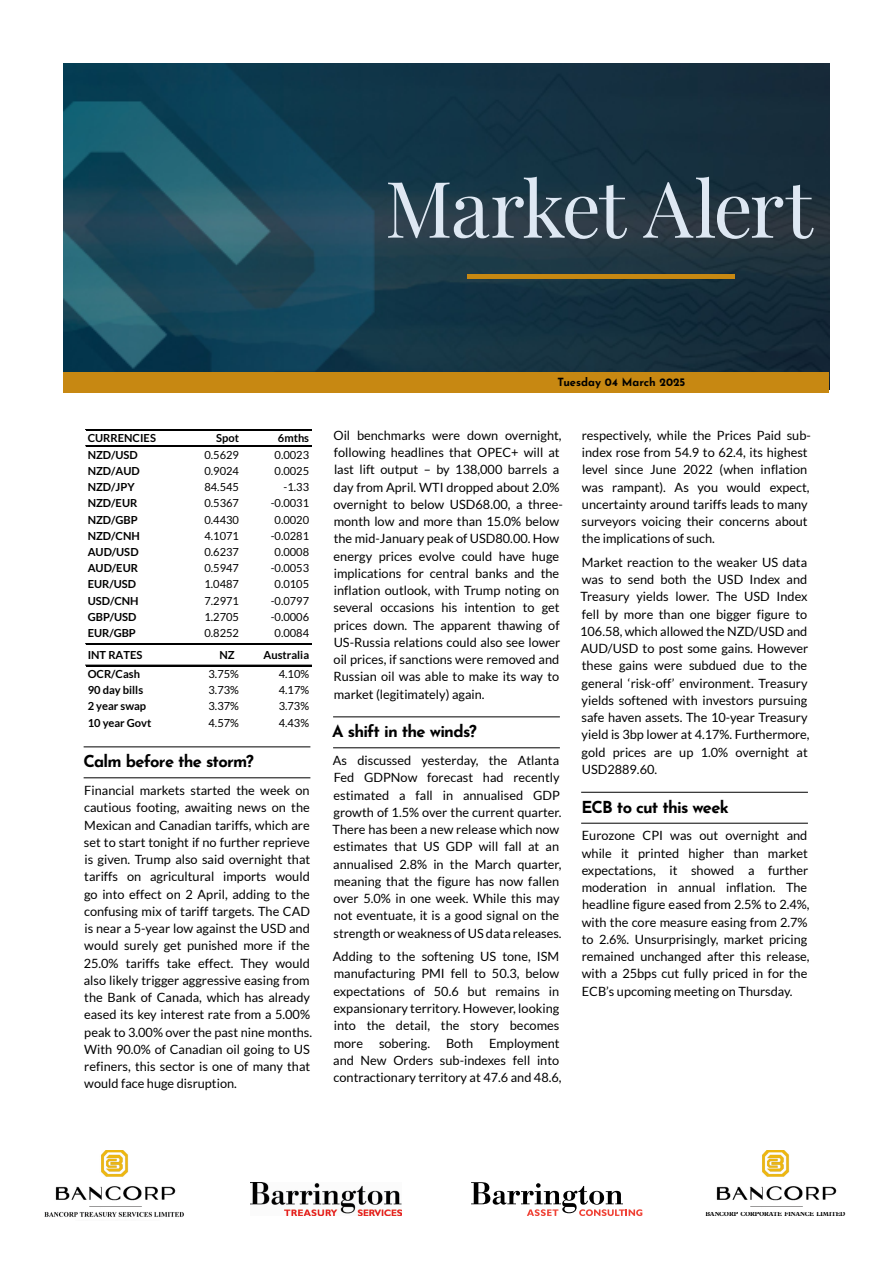
<style>
.page{position:relative;width:893px;height:1263px;background:#fff}
.page>*{position:absolute;margin:0;border:0;box-sizing:border-box;transform-origin:0 0}
.t1{font:78px "Playfair Display";letter-spacing:-.03em;color:#dee8f3}
.t2{font:700 16.5px "Josefin Sans";letter-spacing:-.045em;color:#000}
.t3{font:12.75px/17.2px "Lato";color:#000}
.t4{font:700 11.25px "Josefin Sans";color:#000}
.t5{font:11.1px "Lato";color:#000}
.t6{font:700 11.1px "Lato";color:#000}
.t7{font:700 6.45px "Plantin Std";letter-spacing:-.01em;color:#000;scale:.93 1}
</style>
<div class="page">
<hr style="left:84px;top:746px;width:226px;height:1px;background:#000">
<hr style="left:84px;top:777px;width:226px;height:1px;background:#000">
<hr style="left:86px;top:429px;width:225px;height:2px;background:#000">
<hr style="left:86px;top:445px;width:225px;height:1px;background:#000">
<hr style="left:86px;top:446px;width:225px;height:1px;background:#000">
<hr style="left:86px;top:643px;width:225px;height:1px;background:#000">
<hr style="left:86px;top:644px;width:225px;height:1px;background:#000">
<hr style="left:86px;top:665px;width:225px;height:1px;background:#000">
<hr style="left:333px;top:716px;width:227px;height:1px;background:#000">
<hr style="left:333px;top:747px;width:227px;height:1px;background:#000">
<hr style="left:581px;top:792px;width:227px;height:1px;background:#000">
<hr style="left:581px;top:823px;width:227px;height:1px;background:#000">
<img style="left:44px;top:1150px;width:140px;height:67px">
<img style="left:251px;top:1182px;width:151px;height:33px">
<img style="left:716px;top:1150px;width:121px;height:57px">
<img style="left:64px;top:64px;width:765px;height:308px">
<div style="left:64px;top:372px;width:765px;height:21px;background:#c78812"></div>
<hr style="left:467px;top:275px;width:268px;height:4px;background:#c78812">
<svg style="left:471px;top:1182px;width:171px;height:34px"></svg>
<h1 class="t1" style="left:385px;top:148px;width:429px">Market Alert</h1>
<p class="t6" style="left:88px;top:432px;width:70px">CURRENCIES</p>
<p class="t6" style="left:216px;top:432px;width:24px">Spot</p>
<p class="t6" style="left:278px;top:432px;width:33px">6mths</p>
<p class="t6" style="left:88px;top:448px;width:52px">NZD/USD</p>
<p class="t5" style="left:204px;top:448px;width:36px">0.5629</p>
<p class="t5" style="left:275px;top:448px;width:36px">0.0023</p>
<p class="t6" style="left:88px;top:464px;width:54px">NZD/AUD</p>
<p class="t5" style="left:204px;top:465px;width:36px">0.9024</p>
<p class="t5" style="left:275px;top:465px;width:36px">0.0025</p>
<p class="t6" style="left:88px;top:481px;width:48px">NZD/JPY</p>
<p class="t5" style="left:204px;top:481px;width:36px">84.545</p>
<p class="t5" style="left:284px;top:481px;width:27px">-1.33</p>
<p class="t6" style="left:88px;top:497px;width:51px">NZD/EUR</p>
<p class="t5" style="left:204px;top:497px;width:36px">0.5367</p>
<p class="t5" style="left:271px;top:497px;width:40px">-0.0031</p>
<p class="t6" style="left:88px;top:513px;width:52px">NZD/GBP</p>
<p class="t5" style="left:204px;top:513px;width:36px">0.4430</p>
<p class="t5" style="left:275px;top:513px;width:36px">0.0020</p>
<p class="t6" style="left:88px;top:529px;width:54px">NZD/CNH</p>
<p class="t5" style="left:204px;top:529px;width:36px">4.1071</p>
<p class="t5" style="left:271px;top:529px;width:40px">-0.0281</p>
<p class="t6" style="left:88px;top:545px;width:52px">AUD/USD</p>
<p class="t5" style="left:204px;top:546px;width:36px">0.6237</p>
<p class="t5" style="left:275px;top:546px;width:36px">0.0008</p>
<p class="t6" style="left:88px;top:562px;width:52px">AUD/EUR</p>
<p class="t5" style="left:204px;top:562px;width:36px">0.5947</p>
<p class="t5" style="left:271px;top:562px;width:40px">-0.0053</p>
<p class="t6" style="left:88px;top:578px;width:50px">EUR/USD</p>
<p class="t5" style="left:204px;top:578px;width:36px">1.0487</p>
<p class="t5" style="left:275px;top:578px;width:36px">0.0105</p>
<p class="t6" style="left:88px;top:594px;width:52px">USD/CNH</p>
<p class="t5" style="left:204px;top:594px;width:36px">7.2971</p>
<p class="t5" style="left:271px;top:594px;width:40px">-0.0797</p>
<p class="t6" style="left:88px;top:610px;width:50px">GBP/USD</p>
<p class="t5" style="left:204px;top:611px;width:36px">1.2705</p>
<p class="t5" style="left:271px;top:611px;width:40px">-0.0006</p>
<p class="t6" style="left:88px;top:627px;width:50px">EUR/GBP</p>
<p class="t5" style="left:204px;top:627px;width:36px">0.8252</p>
<p class="t5" style="left:275px;top:627px;width:36px">0.0084</p>
<p class="t6" style="left:88px;top:649px;width:56px">INT RATES</p>
<p class="t6" style="left:219px;top:649px;width:17px">NZ</p>
<p class="t6" style="left:264px;top:649px;width:47px">Australia</p>
<p class="t6" style="left:88px;top:668px;width:54px">OCR/Cash</p>
<p class="t5" style="left:209px;top:668px;width:32px">3.75%</p>
<p class="t5" style="left:279px;top:668px;width:32px">4.10%</p>
<p class="t6" style="left:88px;top:684px;width:57px">90 day bills</p>
<p class="t5" style="left:209px;top:684px;width:32px">3.73%</p>
<p class="t5" style="left:279px;top:684px;width:32px">4.17%</p>
<p class="t6" style="left:88px;top:700px;width:60px">2 year swap</p>
<p class="t5" style="left:209px;top:700px;width:32px">3.37%</p>
<p class="t5" style="left:279px;top:700px;width:32px">3.73%</p>
<p class="t6" style="left:88px;top:716px;width:65px">10 year Govt</p>
<p class="t5" style="left:209px;top:716px;width:32px">4.57%</p>
<p class="t5" style="left:279px;top:716px;width:32px">4.43%</p>
<p class="t2" style="left:84px;top:747px;width:172px">Calm before the storm?</p>
<p class="t3" style="left:84px;top:782px;width:230px">Financial markets started the week on cautious footing, awaiting news on the Mexican and Canadian tariffs, which are set to start tonight if no further reprieve is given. Trump also said overnight that tariffs on agricultural imports would go into effect on 2 April, adding to the confusing mix of tariff targets. The CAD is near a 5-year low against the USD and would surely get punished more if the 25.0% tariffs take effect. They would also likely trigger aggressive easing from the Bank of Canada, which has already eased its key interest rate from a 5.00% peak to 3.00% over the past nine months.<br>With 90.0% of Canadian oil going to US refiners, this sector is one of many that would face huge disruption.</p>
<p class="t4" style="left:557px;top:372px;width:129px">Tuesday 04 March 2025</p>
<p class="t3" style="left:333px;top:426px;width:231px">Oil benchmarks were down overnight, following headlines that OPEC+ will at last lift output – by 138,000 barrels a day from April. WTI dropped about 2.0% overnight to below USD68.00, a three&shy;month low and more than 15.0% below the mid-January peak of USD80.00. How energy prices evolve could have huge implications for central banks and the inflation outlook, with Trump noting on several occasions his intention to get prices down. The apparent thawing of US-Russia relations could also see lower oil prices, if sanctions were removed and Russian oil was able to make its way to market (legitimately) again.</p>
<p class="t2" style="left:332px;top:717px;width:146px">A shift in the winds?</p>
<p class="t3" style="left:333px;top:752px;width:231px">As discussed yesterday, the Atlanta Fed GDPNow forecast had recently estimated a fall in annualised GDP growth of 1.5% over the current quarter.<br>There has been a new release which now estimates that US GDP will fall at an annualised 2.8% in the March quarter, meaning that the figure has now fallen over 5.0% in one week. While this may not eventuate, it is a good signal on the strength or weakness of US data releases.</p>
<p class="t3" style="left:333px;top:948px;width:230px">Adding to the softening US tone, ISM manufacturing PMI fell to 50.3, below expectations of 50.6 but remains in expansionary territory. However, looking into the detail, the story becomes more sobering. Both Employment and New Orders sub-indexes fell into contractionary territory at 47.6 and 48.6,</p>
<p class="t3" style="left:581px;top:426px;width:231px">respectively, while the Prices Paid sub&shy;index rose from 54.9 to 62.4, its highest level since June 2022 (when inflation was rampant). As you would expect, uncertainty around tariffs leads to many surveyors voicing their concerns about the implications of such.</p>
<p class="t3" style="left:580px;top:554px;width:231px">Market reaction to the weaker US data was to send both the USD Index and Treasury yields lower. The USD Index fell by more than one bigger figure to 106.58, which allowed the NZD/USD and AUD/USD to post some gains. However these gains were subdued due to the general ‘risk-off’ environment. Treasury yields softened with investors pursuing safe haven assets. The 10-year Treasury yield is 3bp lower at 4.17%. Furthermore, gold prices are up 1.0% overnight at USD2889.60.</p>
<p class="t2" style="left:581px;top:792px;width:149px">ECB to cut this week</p>
<p class="t3" style="left:582px;top:827px;width:230px">Eurozone CPI was out overnight and while it printed higher than market expectations, it showed a further moderation in annual inflation. The headline figure eased from 2.5% to 2.4%, with the core measure easing from 2.7% to 2.6%. Unsurprisingly, market pricing remained unchanged after this release, with a 25bps cut fully priced in for the ECB’s upcoming meeting on Thursday.</p>
<p class="t7" style="left:705px;top:1210px;width:152px">BANCORP CORPORATE FINANCE LIMITED</p>
</div>
